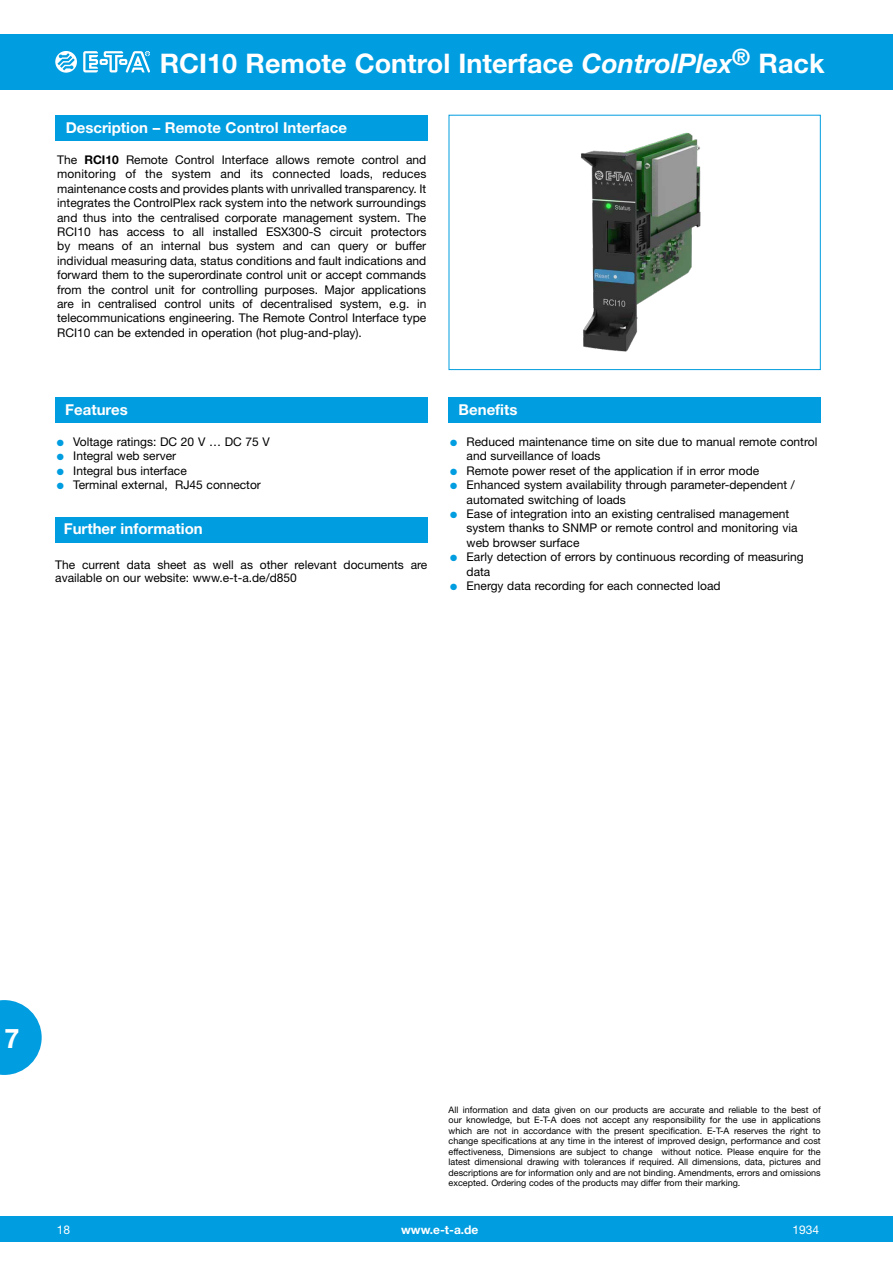
<style>
.page{position:relative;width:893px;height:1263px;background:#fff}
.page>*{position:absolute;margin:0;border:0;box-sizing:border-box;transform-origin:0 0}
.t1{font:700 27px "Helvetica Neue LT";color:#fff}
.t2{font:700 15px "Helvetica Neue LT";color:#fff}
.t3{font:12px/14.4px "Helvetica Neue LT";color:#000}
.t4{font:700 12px "Helvetica Neue LT";color:#fff}
.t5{font:12px "Helvetica Neue LT";color:#fff}
.t6{font:9px/10.5px "Helvetica Neue LT";color:#000;text-align:justify}
.s1{font-style:italic}
.s2{font-weight:700}
.s3{color:#009de0}
</style>
<div class="page">
<div style="left:0;top:1216px;width:893px;height:26px;background:#009de0"></div>
<div style="left:0;top:34px;width:893px;height:55px;background:#009de0"></div>
<svg style="left:55px;top:51px;width:22px;height:22px"></svg>
<svg style="left:83px;top:51px;width:67px;height:21px"></svg>
<svg style="left:0;top:1000px;width:42px;height:75px"></svg>
<div style="left:56px;top:115px;width:372px;height:25px;background:#009de0"></div>
<div style="left:55px;top:397px;width:372px;height:25px;background:#009de0"></div>
<img style="left:581px;top:132px;width:120px;height:220px">
<div style="left:449px;top:115px;width:372px;height:255px;border:1px solid #009de0"></div>
<div style="left:449px;top:397px;width:372px;height:25px;background:#009de0"></div>
<div style="left:55px;top:517px;width:372px;height:25px;background:#009de0"></div>
<h1 class="t1" style="left:160px;top:46px;width:666px">RCI10 Remote Control Interface <span class="s1">ControlPlex</span><sup>®</sup> Rack</h1>
<p class="t2" style="left:66px;top:119px;width:283px">Description – Remote Control Interface</p>
<p class="t3" style="left:57px;top:152px;width:371px;text-align:justify">The <span class="s2">RCI10</span> Remote Control Interface allows remote control and monitoring of the system and its connected loads, reduces maintenance costs and provides plants with unrivalled transparency. It integrates the ControlPlex rack system into the network surroundings and thus into the centralised corporate management system. The RCI10 has access to all installed ESX300-S circuit protectors by means of an internal bus system and can query or buffer individual measuring data, status conditions and fault indications and forward them to the superordinate control unit or accept commands from the control unit for controlling purposes. Major applications are in centralised control units of decentralised system, e.g. in telecommunications engineering. The Remote Control Interface type RCI10 can be extended in operation (hot plug-and-play).</p>
<p class="t2" style="left:65px;top:401px;width:64px">Features</p>
<p class="t3" style="left:57px;top:434px;width:215px"><span class="s3">●</span> Voltage ratings: DC 20 V … DC 75 V</p>
<p class="t3" style="left:57px;top:449px;width:121px"><span class="s3">●</span> Integral web server</p>
<p class="t3" style="left:57px;top:463px;width:132px"><span class="s3">●</span> Integral bus interface</p>
<p class="t3" style="left:57px;top:477px;width:206px"><span class="s3">●</span> Terminal external, RJ45 connector</p>
<p class="t2" style="left:64px;top:519px;width:141px">Further information</p>
<p class="t3" style="left:55px;top:558px;width:374px;line-height:13.5px">The current data sheet as well as other relevant documents are available on our website: www.e-t-a.de/d850</p>
<p class="t2" style="left:459px;top:401px;width:60px">Benefits</p>
<p class="t3" style="left:467px;top:434px;width:352px;text-indent:-17px"><span class="s3">●</span> Reduced maintenance time on site due to manual remote control and surveillance of loads</p>
<p class="t3" style="left:450px;top:463px;width:311px"><span class="s3">●</span> Remote power reset of the application if in error mode</p>
<p class="t3" style="left:467px;top:477px;width:330px;text-indent:-17px"><span class="s3">●</span> Enhanced system availability through parameter-dependent / automated switching of loads</p>
<p class="t3" style="left:467px;top:506px;width:332px;text-indent:-17px"><span class="s3">●</span> Ease of integration into an existing centralised management system thanks to SNMP or remote control and monitoring via web browser surface</p>
<p class="t3" style="left:467px;top:549px;width:339px;text-indent:-17px"><span class="s3">●</span> Early detection of errors by continuous recording of measuring data</p>
<p class="t3" style="left:450px;top:578px;width:272px"><span class="s3">●</span> Energy data recording for each connected load</p>
<h1 class="t1" style="left:4px;top:1022px;width:17px">7</h1>
<p class="t6" style="left:449px;top:1104px;width:374px">All information and data given on our products are accurate and reliable to the best of our knowledge, but E-T-A does not accept any responsibility for the use in applications which are not in accordance with the present specification. E-T-A reserves the right to change specifications at any time in the interest of improved design, performance and cost effectiveness, Dimensions are subject to change without notice. Please enquire for the latest dimensional drawing with tolerances if required. All dimensions, data, pictures and descriptions are for information only and are not binding. Amendments, errors and omissions excepted. Ordering codes of the products may differ from their marking.</p>
<p class="t5" style="left:57px;top:1222px;width:15px">18</p>
<p class="t4" style="left:401px;top:1222px;width:79px">www.e-t-a.de</p>
<p class="t5" style="left:792px;top:1222px;width:28px">1934</p>
</div>
